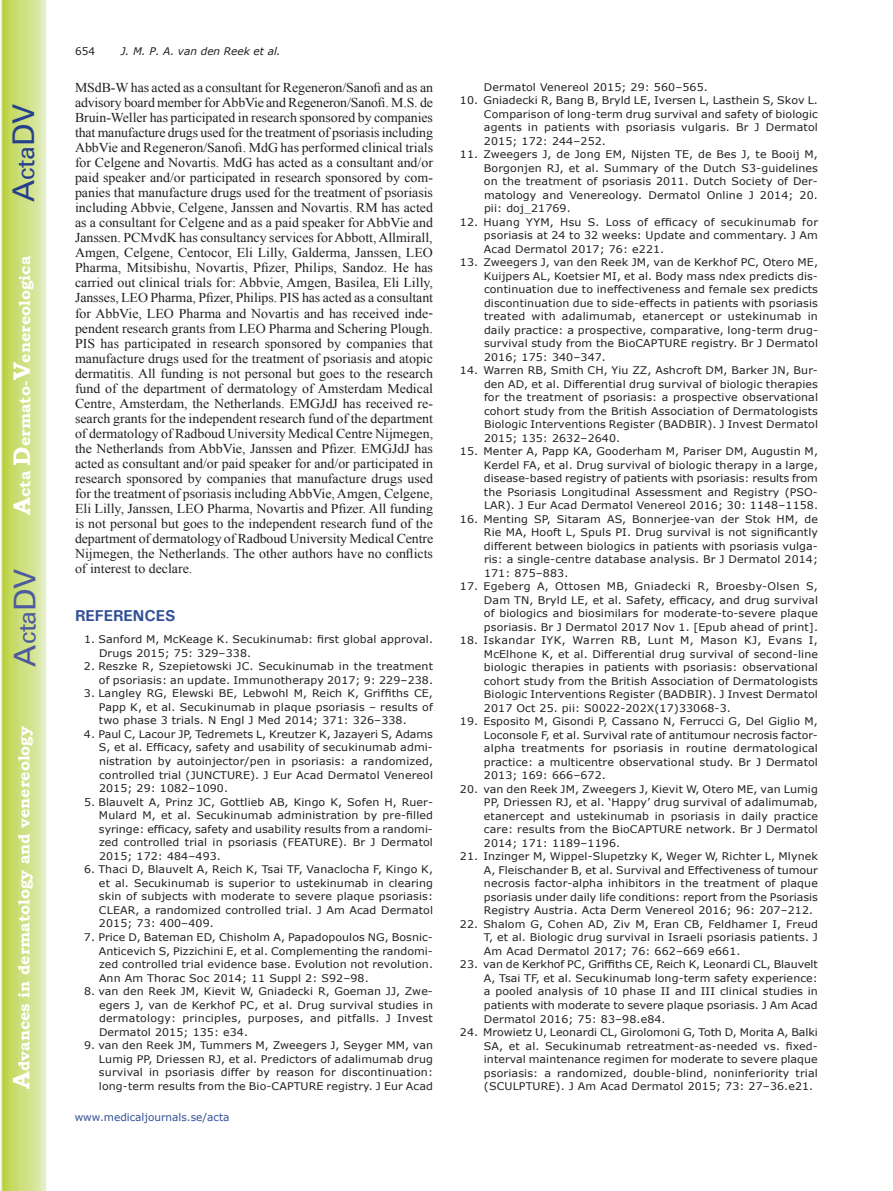
<style>
.page{position:relative;width:893px;height:1191px;background:#fff}
.page>*{position:absolute;margin:0;border:0;box-sizing:border-box;transform-origin:0 0}
.t1{font:30px "Univers";color:#4d5a9e}
.t2{font:30px "Univers";color:#253f8e}
.t3{font:700 15.75px "Bookman Old Style";color:#fff}
.t4{font:700 15.75px "Univers";color:#324f95}
.t5{font:13.5px/15px "Times New Roman";color:#231f20;text-align:justify}
.t6{font:10.5px/13.5px "Verdana";letter-spacing:.01em;color:#231f20;text-align:justify;scale:1.05 1}
.t7{font:10.5px "Verdana";color:#324f95}
.t8{font:italic 10.5px "Verdana";color:#231f20}
.t9{font:10.5px "Verdana";letter-spacing:.01em;color:#231f20}
.s1{font-size:24px}
</style>
<div class="page">
<svg style="left:1px;top:0;width:45px;height:1191px;background:#cfe084"></svg>
<h1 class="t2" style="left:6px;top:202px;width:100px;rotate:-90deg">A<span class="s1">cta</span>DV</h1>
<h2 class="t3" style="left:15px;top:515px;width:260px;rotate:-90deg"><span class="s1">A</span>cta <span class="s1">D</span>ermato-<span class="s1">V</span>enereologica</h2>
<h1 class="t1" style="left:7px;top:666px;width:100px;rotate:-90deg">A<span class="s1">cta</span>DV</h1>
<h2 class="t3" style="left:15px;top:1088px;width:364px;rotate:-90deg"><span class="s1">A</span>dvances in dermatology and venereology</h2>
<p class="t9" style="left:75px;top:44px;width:22px">654</p>
<p class="t8" style="left:121px;top:44px;width:161px">J. M. P. A. van den Reek et al.</p>
<p class="t5" style="left:75px;top:80px;width:360px">MSdB-W has acted as a consultant for Regeneron/Sanofi and as an advisory board member for AbbVie and Regeneron/Sanofi. M.S. de Bruin-Weller has participated in research sponsored by companies that manufacture drugs used for the treatment of psoriasis including AbbVie and Regeneron/Sanofi. MdG has performed clinical trials for Celgene and Novartis. MdG has acted as a consultant and/or paid speaker and/or participated in research sponsored by com&shy;panies that manufacture drugs used for the treatment of psoriasis including Abbvie, Celgene, Janssen and Novartis. RM has acted as a consultant for Celgene and as a paid speaker for AbbVie and Janssen. PCMvdK has consultancy services for Abbott, Allmirall, Amgen, Celgene, Centocor, Eli Lilly, Galderma, Janssen, LEO Pharma, Mitsibishu, Novartis, Pfizer, Philips, Sandoz. He has carried out clinical trials for: Abbvie, Amgen, Basilea, Eli Lilly, Jansses, LEO Pharma, Pfizer, Philips. PIS has acted as a consultant for AbbVie, LEO Pharma and Novartis and has received inde&shy;pendent research grants from LEO Pharma and Schering Plough.<br>PIS has participated in research sponsored by companies that manufacture drugs used for the treatment of psoriasis and atopic dermatitis. All funding is not personal but goes to the research fund of the department of dermatology of Amsterdam Medical Centre, Amsterdam, the Netherlands. EMGJdJ has received re&shy;search grants for the independent research fund of the department of dermatology of Radboud University Medical Centre Nijmegen, the Netherlands from AbbVie, Janssen and Pfizer. EMGJdJ has acted as consultant and/or paid speaker for and/or participated in research sponsored by companies that manufacture drugs used for the treatment of psoriasis including AbbVie, Amgen, Celgene, Eli Lilly, Janssen, LEO Pharma, Novartis and Pfizer. All funding is not personal but goes to the independent research fund of the department of dermatology of Radboud University Medical Centre Nijmegen, the Netherlands. The other authors have no conflicts of interest to declare.</p>
<h2 class="t4" style="left:75px;top:605px;width:102px">REFERENCES</h2>
<p class="t6" style="left:99px;top:632px;width:320px;text-indent:-15px">1. Sanford M, McKeage K. Secukinumab: first global approval.<br>Drugs 2015; 75: 329–338.</p>
<p class="t6" style="left:84px;top:659px;width:334px;text-align:right">2. Reszke R, Szepietowski JC. Secukinumab in the treatment of psoriasis: an update. Immunotherapy 2017; 9: 229–238.</p>
<p class="t6" style="left:99px;top:686px;width:320px;text-indent:-15px">3. Langley RG, Elewski BE, Lebwohl M, Reich K, Griffiths CE, Papp K, et al. Secukinumab in plaque psoriasis – results of two phase 3 trials. N Engl J Med 2014; 371: 326–338.</p>
<p class="t6" style="left:99px;top:727px;width:320px;text-indent:-15px">4. Paul C, Lacour JP, Tedremets L, Kreutzer K, Jazayeri S, Adams S, et al. Efficacy, safety and usability of secukinumab admi&shy;nistration by autoinjector/pen in psoriasis: a randomized, controlled trial (JUNCTURE). J Eur Acad Dermatol Venereol 2015; 29: 1082–1090.</p>
<p class="t6" style="left:99px;top:794px;width:320px;text-indent:-15px">5. Blauvelt A, Prinz JC, Gottlieb AB, Kingo K, Sofen H, Ruer-Mulard M, et al. Secukinumab administration by pre-filled syringe: efficacy, safety and usability results from a randomi&shy;zed controlled trial in psoriasis (FEATURE). Br J Dermatol 2015; 172: 484–493.</p>
<p class="t6" style="left:99px;top:862px;width:320px;text-indent:-15px">6. Thaci D, Blauvelt A, Reich K, Tsai TF, Vanaclocha F, Kingo K, et al. Secukinumab is superior to ustekinumab in clearing skin of subjects with moderate to severe plaque psoriasis:<br>CLEAR, a randomized controlled trial. J Am Acad Dermatol 2015; 73: 400–409.</p>
<p class="t6" style="left:99px;top:930px;width:320px;text-indent:-15px">7. Price D, Bateman ED, Chisholm A, Papadopoulos NG, Bosnic-Anticevich S, Pizzichini E, et al. Complementing the randomi&shy;zed controlled trial evidence base. Evolution not revolution.<br>Ann Am Thorac Soc 2014; 11 Suppl 2: S92–98.</p>
<p class="t6" style="left:99px;top:984px;width:320px;text-indent:-15px">8. van den Reek JM, Kievit W, Gniadecki R, Goeman JJ, Zwe&shy;egers J, van de Kerkhof PC, et al. Drug survival studies in dermatology: principles, purposes, and pitfalls. J Invest Dermatol 2015; 135: e34.</p>
<p class="t6" style="left:99px;top:1038px;width:320px;text-indent:-15px">9. van den Reek JM, Tummers M, Zweegers J, Seyger MM, van Lumig PP, Driessen RJ, et al. Predictors of adalimumab drug survival in psoriasis differ by reason for discontinuation: long-term results from the Bio-CAPTURE registry. J Eur Acad</p>
<p class="t7" style="left:75px;top:1110px;width:156px">www.medicaljournals.se/acta</p>
<p class="t6" style="left:484px;top:80px;width:215px">Dermatol Venereol 2015; 29: 560–565.</p>
<p class="t6" style="left:484px;top:93px;width:320px;text-indent:-24px">10. Gniadecki R, Bang B, Bryld LE, Iversen L, Lasthein S, Skov L.<br>Comparison of long-term drug survival and safety of biologic agents in patients with psoriasis vulgaris. Br J Dermatol 2015; 172: 244–252.</p>
<p class="t6" style="left:484px;top:147px;width:320px;text-indent:-24px">11. Zweegers J, de Jong EM, Nijsten TE, de Bes J, te Booij M, Borgonjen RJ, et al. Summary of the Dutch S3-guidelines on the treatment of psoriasis 2011. Dutch Society of Der&shy;matology and Venereology. Dermatol Online J 2014; 20. pii: doj_21769.</p>
<p class="t6" style="left:484px;top:215px;width:320px;text-indent:-24px">12. Huang YYM, Hsu S. Loss of efficacy of secukinumab for psoriasis at 24 to 32 weeks: Update and commentary. J Am Acad Dermatol 2017; 76: e221.</p>
<p class="t6" style="left:484px;top:255px;width:320px;text-indent:-24px">13. Zweegers J, van den Reek JM, van de Kerkhof PC, Otero ME, Kuijpers AL, Koetsier MI, et al. Body mass ndex predicts dis&shy;continuation due to ineffectiveness and female sex predicts discontinuation due to side-effects in patients with psoriasis treated with adalimumab, etanercept or ustekinumab in daily practice: a prospective, comparative, long-term drug&shy;survival study from the BioCAPTURE registry. Br J Dermatol 2016; 175: 340–347.</p>
<p class="t6" style="left:484px;top:363px;width:320px;text-indent:-24px">14. Warren RB, Smith CH, Yiu ZZ, Ashcroft DM, Barker JN, Bur&shy;den AD, et al. Differential drug survival of biologic therapies for the treatment of psoriasis: a prospective observational cohort study from the British Association of Dermatologists Biologic Interventions Register (BADBIR). J Invest Dermatol 2015; 135: 2632–2640.</p>
<p class="t6" style="left:484px;top:444px;width:320px;text-indent:-24px">15. Menter A, Papp KA, Gooderham M, Pariser DM, Augustin M, Kerdel FA, et al. Drug survival of biologic therapy in a large, disease-based registry of patients with psoriasis: results from the Psoriasis Longitudinal Assessment and Registry (PSO-LAR). J Eur Acad Dermatol Venereol 2016; 30: 1148–1158.</p>
<p class="t6" style="left:484px;top:512px;width:320px;text-indent:-24px">16. Menting SP, Sitaram AS, Bonnerjee-van der Stok HM, de Rie MA, Hooft L, Spuls PI. Drug survival is not significantly different between biologics in patients with psoriasis vulga&shy;ris: a single-centre database analysis. Br J Dermatol 2014; 171: 875–883.</p>
<p class="t6" style="left:484px;top:579px;width:320px;text-indent:-24px">17. Egeberg A, Ottosen MB, Gniadecki R, Broesby-Olsen S, Dam TN, Bryld LE, et al. Safety, efficacy, and drug survival of biologics and biosimilars for moderate-to-severe plaque psoriasis. Br J Dermatol 2017 Nov 1. [Epub ahead of print].</p>
<p class="t6" style="left:484px;top:633px;width:320px;text-indent:-24px">18. Iskandar IYK, Warren RB, Lunt M, Mason KJ, Evans I, McElhone K, et al. Differential drug survival of second-line biologic therapies in patients with psoriasis: observational cohort study from the British Association of Dermatologists Biologic Interventions Register (BADBIR). J Invest Dermatol 2017 Oct 25. pii: S0022-202X(17)33068-3.</p>
<p class="t6" style="left:484px;top:714px;width:320px;text-indent:-24px">19. Esposito M, Gisondi P, Cassano N, Ferrucci G, Del Giglio M, Loconsole F, et al. Survival rate of antitumour necrosis factor&shy;alpha treatments for psoriasis in routine dermatological practice: a multicentre observational study. Br J Dermatol 2013; 169: 666–672.</p>
<p class="t6" style="left:484px;top:782px;width:320px;text-indent:-24px">20. van den Reek JM, Zweegers J, Kievit W, Otero ME, van Lumig PP, Driessen RJ, et al. ‘Happy’ drug survival of adalimumab, etanercept and ustekinumab in psoriasis in daily practice care: results from the BioCAPTURE network. Br J Dermatol 2014; 171: 1189–1196.</p>
<p class="t6" style="left:484px;top:849px;width:320px;text-indent:-24px">21. Inzinger M, Wippel-Slupetzky K, Weger W, Richter L, Mlynek A, Fleischander B, et al. Survival and Effectiveness of tumour necrosis factor-alpha inhibitors in the treatment of plaque psoriasis under daily life conditions: report from the Psoriasis Registry Austria. Acta Derm Venereol 2016; 96: 207–212.</p>
<p class="t6" style="left:484px;top:917px;width:320px;text-indent:-24px">22. Shalom G, Cohen AD, Ziv M, Eran CB, Feldhamer I, Freud T, et al. Biologic drug survival in Israeli psoriasis patients. J Am Acad Dermatol 2017; 76: 662–669 e661.</p>
<p class="t6" style="left:484px;top:957px;width:320px;text-indent:-24px">23. van de Kerkhof PC, Griffiths CE, Reich K, Leonardi CL, Blauvelt A, Tsai TF, et al. Secukinumab long-term safety experience: a pooled analysis of 10 phase II and III clinical studies in patients with moderate to severe plaque psoriasis. J Am Acad Dermatol 2016; 75: 83–98.e84.</p>
<p class="t6" style="left:484px;top:1025px;width:320px;text-indent:-24px">24. Mrowietz U, Leonardi CL, Girolomoni G, Toth D, Morita A, Balki SA, et al. Secukinumab retreatment-as-needed vs. fixed&shy;interval maintenance regimen for moderate to severe plaque psoriasis: a randomized, double-blind, noninferiority trial (SCULPTURE). J Am Acad Dermatol 2015; 73: 27–36.e21.</p>
</div>
